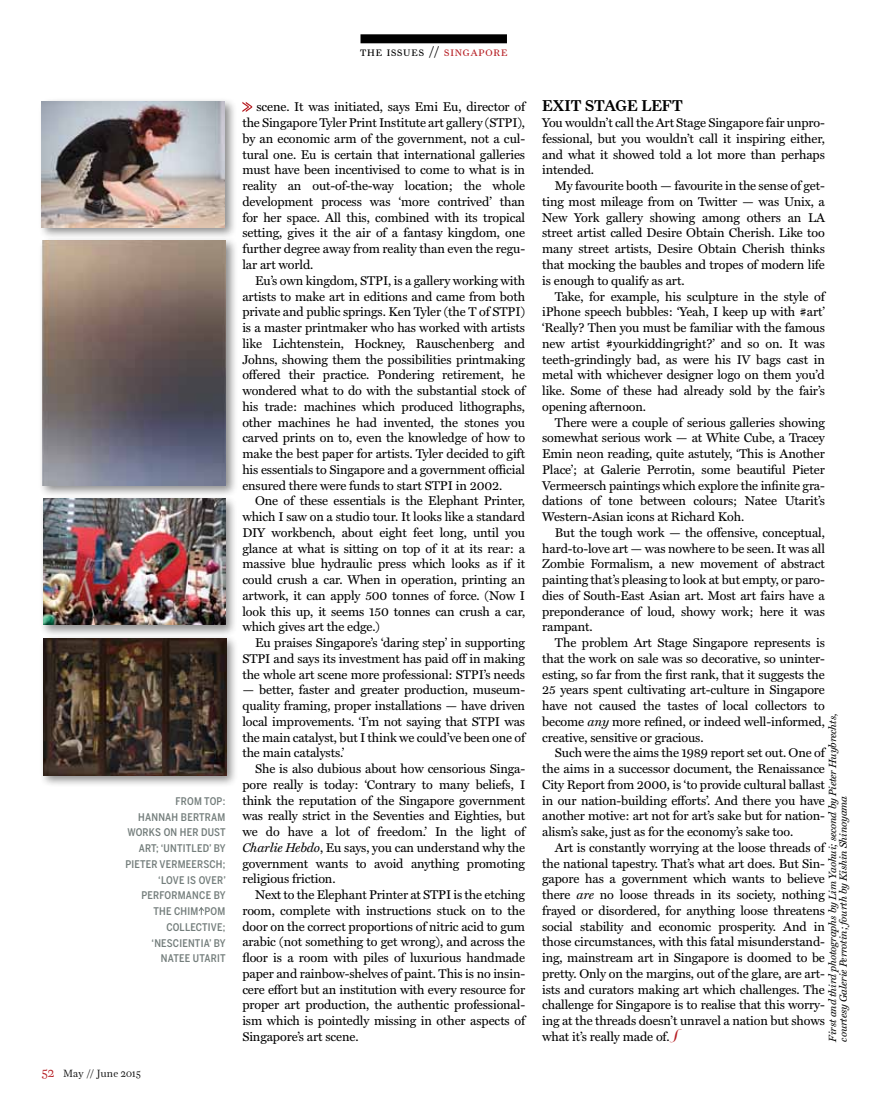
<style>
.page{position:relative;width:893px;height:1106px;background:#fff}
.page>*{position:absolute;margin:0;border:0;box-sizing:border-box;transform-origin:0 0}
.t1{font:17.85px "Vintage ITCTT";color:#b61d22;scale:1.18 1}
.t2{font:500 15.75px "Farnham Display";color:#000}
.t3{font:12.75px/15.8px "Miller Text";letter-spacing:-.01em;color:#000;text-align:justify}
.t4{font:500 10.5px/15.8px "Benton Sans Cond";letter-spacing:.02em;color:#747e7c;text-align:right}
.t5{font:italic 10.5px/10.5px "Miller Text";letter-spacing:-.01em;color:#000}
.t6{font:10.5px "Farnham Display Light OSF";letter-spacing:.02em;color:#000}
.t7{font:9.45px "Farnham Display";letter-spacing:.085em;color:#000}
.s1{font-size:13.5px}
.s2{color:#b61d22}
.s3{font-size:13.5px;color:#b61d22}
.s4{font-style:italic}
</style>
<div class="page">
<div style="left:360px;top:34px;width:147px;height:9px;background:#000"></div>
<div style="left:39px;top:634px;width:200px;height:153px;background:#000;opacity:.45"></div>
<img style="left:43px;top:638px;width:183px;height:137px">
<div style="left:38px;top:97px;width:199px;height:143px;background:#000;opacity:.45"></div>
<img style="left:42px;top:101px;width:183px;height:126px">
<svg style="left:198px;top:907px;width:6px;height:8px"></svg>
<div style="left:39px;top:236px;width:199px;height:262px;background:#000;opacity:.45"></div>
<img style="left:43px;top:240px;width:182px;height:245px">
<div style="left:39px;top:495px;width:199px;height:142px;background:#000;opacity:.45"></div>
<img style="left:43px;top:499px;width:182px;height:126px">
<svg style="left:242px;top:102px;width:10px;height:10px"></svg>
<p class="t7" style="left:360px;top:47px;width:149px">THE ISSUES <span class="s1">//</span> <span class="s2">SINGAPORE</span></p>
<p class="t4" style="left:176px;top:793px;width:51px">FROM TOP:</p>
<p class="t4" style="left:138px;top:808px;width:89px">HANNAH BERTRAM</p>
<p class="t4" style="left:127px;top:824px;width:60px">WORKS ON HER</p>
<p class="t4" style="left:201px;top:824px;width:26px">DUST</p>
<p class="t4" style="left:139px;top:840px;width:89px">ART; ‘UNTITLED’ BY</p>
<p class="t4" style="left:125px;top:856px;width:67px">PIETER VERMEERS</p>
<p class="t4" style="left:141px;top:856px;width:86px">CH;<br>‘LOVE IS OVER’<br>PERFORMANCE BY<br>THE CHIM POM<br>COLLECTIVE; ‘NESCIENTIA’ BY<br>NATEE UTARIT</p>
<p class="t6" style="left:42px;top:1067px;width:100px"><span class="s3">52</span> May // June 2015</p>
<p class="t3" style="left:242px;top:100px;width:284px;text-indent:14px">scene. It was initiated, says Emi Eu, director of the Singapore Tyler Print Institute art gallery (STPI), by an economic arm of the government, not a cul&shy;tural one. Eu is certain that international galleries must have been incentivised to come to what is in reality an out-of-the-way location; the whole development process was ‘more contrived’ than for her space. All this, combined with its tropical setting, gives it the air of a fantasy kingdom, one further degree away from reality than even the regu&shy;lar art world.</p>
<p class="t3" style="left:242px;top:273px;width:284px;text-indent:13px">Eu’s own kingdom, STPI, is a gallery working with artists to make art in editions and came from both private and public springs. Ken Tyler (the T of STPI) is a master printmaker who has worked with artists like Lichtenstein, Hockney, Rauschenberg and Johns, showing them the possibilities printmaking offered their practice. Pondering retirement, he wondered what to do with the substantial stock of his trade: machines which produced lithographs, other machines he had invented, the stones you carved prints on to, even the knowledge of how to make the best paper for artists. Tyler decided to gift his essentials to Singapore and a government official ensured there were funds to start STPI in 2002.</p>
<p class="t3" style="left:242px;top:493px;width:284px;text-indent:13px">One of these essentials is the Elephant Printer, which I saw on a studio tour. It looks like a standard DIY workbench, about eight feet long, until you glance at what is sitting on top of it at its rear: a massive blue hydraulic press which looks as if it could crush a car. When in operation, printing an artwork, it can apply 500 tonnes of force. (Now I look this up, it seems 150 tonnes can crush a car, which gives art the edge.)</p>
<p class="t3" style="left:242px;top:635px;width:284px;text-indent:13px">Eu praises Singapore’s ‘daring step’ in supporting STPI and says its investment has paid off in making the whole art scene more professional: STPI’s needs</p>
<p class="t3" style="left:242px;top:682px;width:284px">— better, faster and greater production, museum&shy;quality framing, proper installations — have driven local improvements. ‘I’m not saying that STPI was the main catalyst, but I think we could’ve been one of the main catalysts.’</p>
<p class="t3" style="left:242px;top:761px;width:284px;text-indent:13px">She is also dubious about how censorious Singa&shy;pore really is today: ‘Contrary to many beliefs, I think the reputation of the Singapore government was really strict in the Seventies and Eighties, but we do have a lot of freedom.’ In the light of <span class="s4">Charlie Hebdo</span>, Eu says, you can understand why the government wants to avoid anything promoting religious friction.</p>
<p class="t3" style="left:242px;top:887px;width:284px;text-indent:13px">Next to the Elephant Printer at STPI is the etching room, complete with instructions stuck on to the door on the correct proportions of nitric acid to gum arabic (not something to get wrong), and across the floor is a room with piles of luxurious handmade paper and rainbow-shelves of paint. This is no insin&shy;cere effort but an institution with every resource for proper art production, the authentic professional&shy;ism which is pointedly missing in other aspects of Singapore’s art scene.</p>
<p class="t2" style="left:542px;top:97px;width:142px">EXIT STAGE LEFT</p>
<p class="t3" style="left:542px;top:115px;width:284px">You wouldn’t call the Art Stage Singapore fair unpro&shy;fessional, but you wouldn’t call it inspiring either, and what it showed told a lot more than perhaps intended.</p>
<p class="t3" style="left:542px;top:178px;width:284px;text-indent:13px">My favourite booth — favourite in the sense of get&shy;ting most mileage from on Twitter — was Unix, a New York gallery showing among others an LA street artist called Desire Obtain Cherish. Like too many street artists, Desire Obtain Cherish thinks that mocking the baubles and tropes of modern life is enough to qualify as art.</p>
<p class="t3" style="left:542px;top:288px;width:284px;text-indent:13px">Take, for example, his sculpture in the style of iPhone speech bubbles: ‘Yeah, I keep up with #art’ ‘Really? Then you must be familiar with the famous new artist #yourkiddingright?’ and so on. It was teeth-grindingly bad, as were his IV bags cast in metal with whichever designer logo on them you’d like. Some of these had already sold by the fair’s opening afternoon.</p>
<p class="t3" style="left:542px;top:414px;width:284px;text-indent:13px">There were a couple of serious galleries showing somewhat serious work — at White Cube, a Tracey Emin neon reading, quite astutely, ‘This is Another Place’; at Galerie Perrotin, some beautiful Pieter Vermeersch paintings which explore the infinite gra&shy;dations of tone between colours; Natee Utarit’s Western-Asian icons at Richard Koh.</p>
<p class="t3" style="left:542px;top:525px;width:284px;text-indent:13px">But the tough work — the offensive, conceptual, hard-to-love art — was nowhere to be seen. It was all Zombie Formalism, a new movement of abstract painting that’s pleasing to look at but empty, or paro&shy;dies of South-East Asian art. Most art fairs have a preponderance of loud, showy work; here it was rampant.</p>
<p class="t3" style="left:542px;top:635px;width:284px;text-indent:13px">The problem Art Stage Singapore represents is that the work on sale was so decorative, so uninter&shy;esting, so far from the first rank, that it suggests the 25 years spent cultivating art-culture in Singapore have not caused the tastes of local collectors to become <span class="s4">any</span> more refined, or indeed well-informed, creative, sensitive or gracious.</p>
<p class="t3" style="left:542px;top:745px;width:284px;text-indent:13px">Such were the aims the 1989 report set out. One of the aims in a successor document, the Renaissance City Report from 2000, is ‘to provide cultural ballast in our nation-building efforts’. And there you have another motive: art not for art’s sake but for nation&shy;alism’s sake, just as for the economy’s sake too.</p>
<p class="t3" style="left:542px;top:840px;width:284px;text-indent:13px">Art is constantly worrying at the loose threads of the national tapestry. That’s what art does. But Sin&shy;gapore has a government which wants to believe there <span class="s4">are</span> no loose threads in its society, nothing frayed or disordered, for anything loose threatens social stability and economic prosperity. And in those circumstances, with this fatal misunderstand&shy;ing, mainstream art in Singapore is doomed to be pretty. Only on the margins, out of the glare, are art&shy;ists and curators making art which challenges. The challenge for Singapore is to realise that this worry&shy;ing at the threads doesn’t unravel a nation but shows what it’s really made of.</p>
<p class="t5" style="left:828px;top:1041px;width:329px;rotate:-90deg">First and third photographs by Lim Yaohui; second by Pieter Huybrechts, courtesy Galerie Perrotin; fourth by Kishin Shinoyama</p>
<h1 class="t1" style="left:671px;top:1025px;width:10px">S</h1>
</div>
